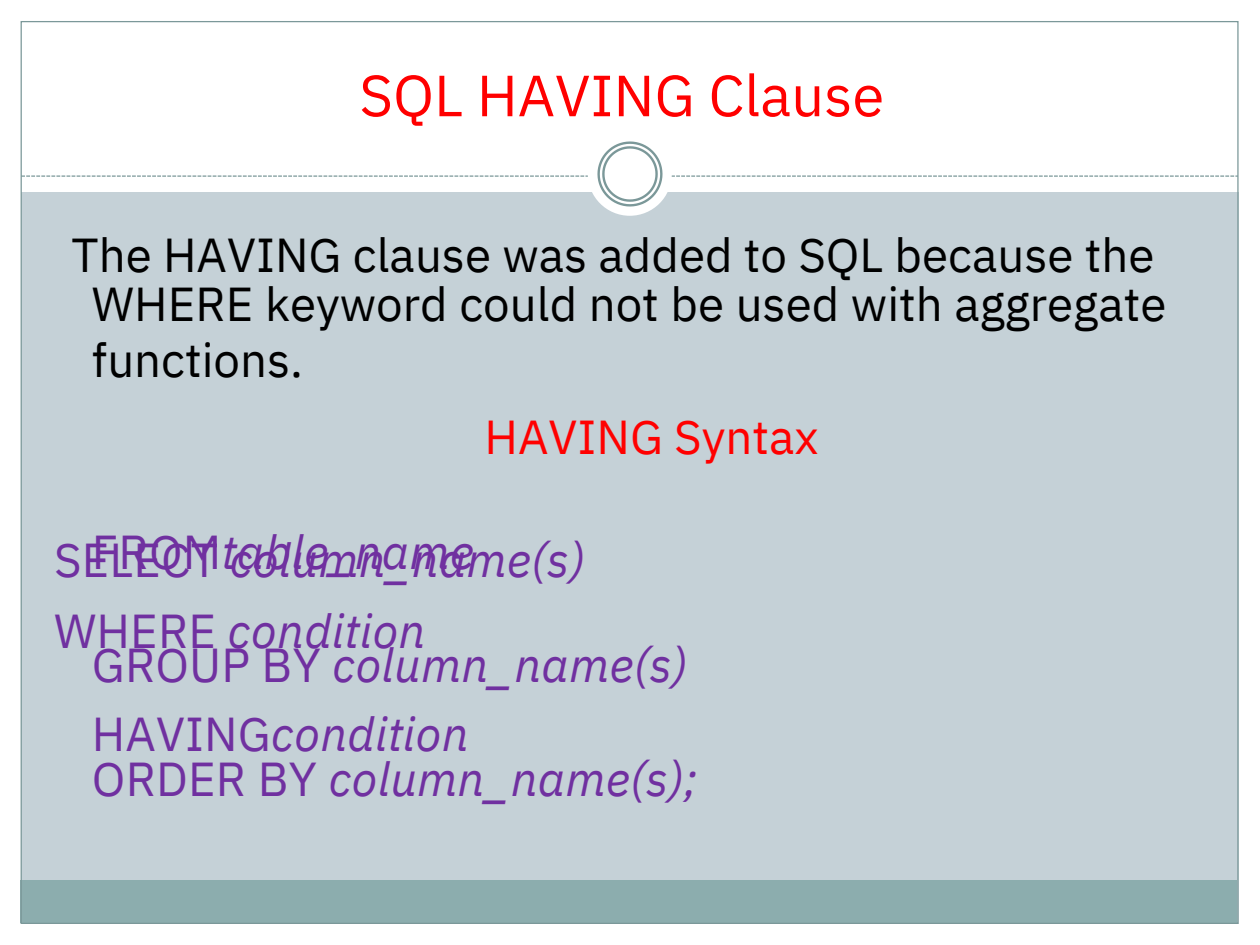
<style>
.page{position:relative;width:1260px;height:945px;background:#c5d1d7}
.page>*{position:absolute;margin:0;border:0;box-sizing:border-box;transform-origin:0 0}
.t1{font:57.93px "IBM Plex Sans";color:#f00}
.t2{font:italic 47.43px "IBM Plex Sans";color:#7030a0}
.t3{font:47.43px/56.4px "IBM Plex Sans";color:#000}
.t4{font:47.43px "IBM Plex Sans";color:#f00}
.s1{font-style:normal}
</style>
<div class="page">
<div style="left:0;top:924px;width:1260px;height:21px;background:#fff"></div>
<div style="left:0;top:0;width:1260px;height:192px;background:#fff"></div>
<div style="left:0;top:0;width:21px;height:945px;background:#fff"></div>
<div style="left:1239px;top:0;width:21px;height:945px;background:#fff"></div>
<div style="left:21px;top:880px;width:1216px;height:42px;background:#8cadae"></div>
<div style="left:588px;top:132px;width:84px;height:84px;background:#fff;border-radius:50%"></div>
<svg style="left:21px;top:141px;width:1217px;height:66px"></svg>
<p class="t1" style="left:359px;top:57px;width:526px">SQL HAVING Clause</p>
<p class="t3" style="left:72px;top:226px;width:1084px">The HAVING clause was added to SQL because the</p>
<p class="t3" style="left:92px;top:275px;width:1076px">WHERE keyword could not be used with aggregate functions.</p>
<p class="t4" style="left:485px;top:405px;width:336px">HAVING Syntax</p>
<p class="t2" style="left:92px;top:521px;width:384px"><span class="s1">FROM</span>table_name</p>
<p class="t2" style="left:54px;top:529px;width:532px"><span class="s1">SELECT</span> column_name(s)</p>
<p class="t2" style="left:54px;top:599px;width:373px"><span class="s1">WHERE</span> condition</p>
<p class="t2" style="left:92px;top:634px;width:597px"><span class="s1">GROUP BY</span> column_name(s)</p>
<p class="t2" style="left:92px;top:702px;width:378px"><span class="s1">HAVING</span>condition</p>
<p class="t2" style="left:92px;top:748px;width:607px"><span class="s1">ORDER BY</span> column_name(s);</p>
</div>
